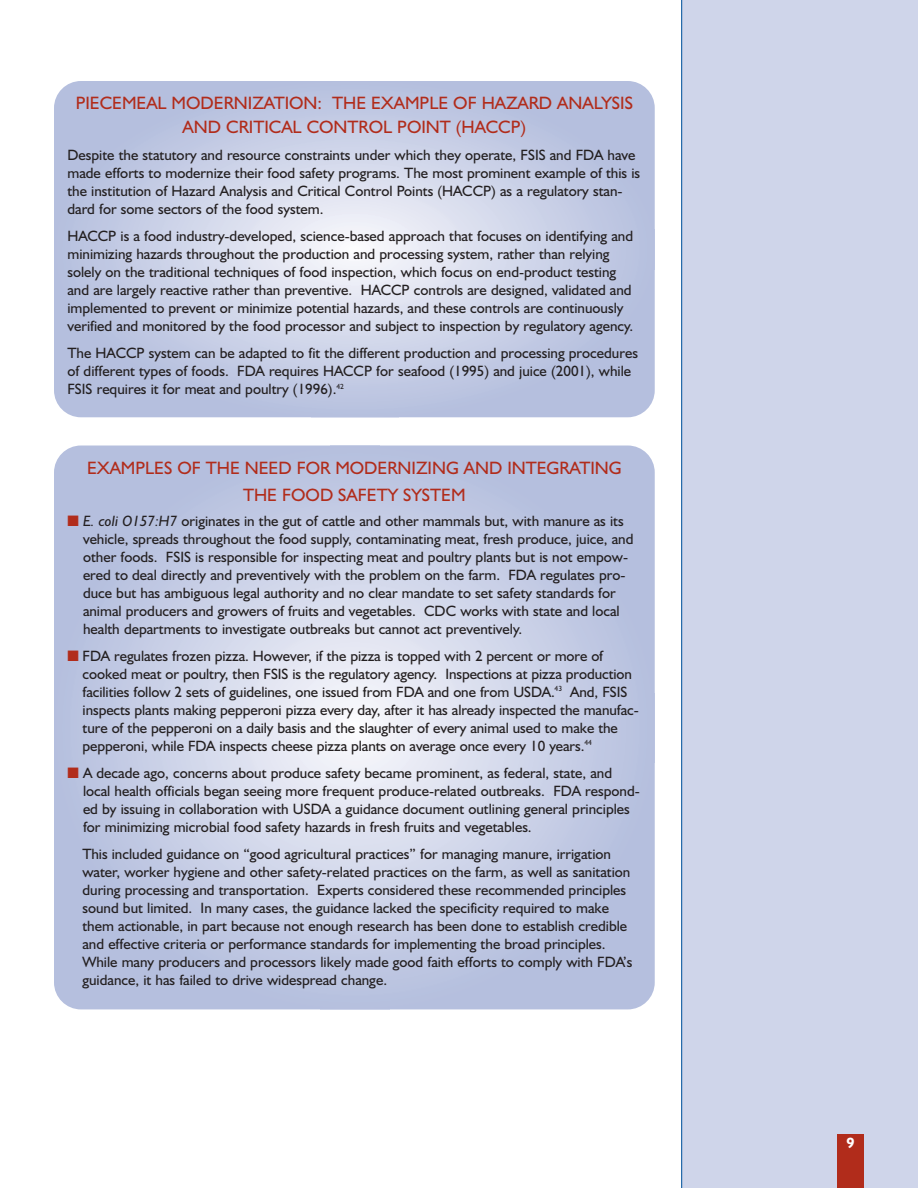
<style>
.page{position:relative;width:918px;height:1188px;background:#fff}
.page>*{position:absolute;margin:0;border:0;box-sizing:border-box;transform-origin:0 0}
.t1{font:18px/24px "Humanist 521 BT";color:#b12c1b;text-align:center}
.t2{font:15px/18px "Humanist 521 BT";color:#231f20}
.t3{font:700 15px "Humanist 521 BT";color:#fff}
.s1{color:#b12c1b}
.s2{font-style:italic}
</style>
<div class="page">
<div style="left:682px;top:0;width:236px;height:1188px;background:#cfd5ea"></div>
<div style="left:837px;top:1134px;width:27px;height:54px;background:#b12c1b"></div>
<hr style="left:681px;top:0;width:1px;height:1188px;background:#00529b">
<svg style="left:54px;top:81px;width:601px;height:336px;background:#c6cde5"></svg>
<svg style="left:54px;top:446px;width:601px;height:563px;background:#c6cde5"></svg>
<p class="t1" style="left:76px;top:93px;width:559px">PIECEMEAL MODERNIZATION: THE EXAMPLE OF HAZARD ANALYSIS<br>AND CRITICAL CONTROL POINT (HACCP)</p>
<p class="t2" style="left:67px;top:148px;width:574px">Despite the statutory and resource constraints under which they operate, FSIS and FDA have made efforts to modernize their food safety programs. The most prominent example of this is the institution of Hazard Analysis and Critical Control Points (HACCP) as a regulatory stan&shy;dard for some sectors of the food system.</p>
<p class="t2" style="left:67px;top:229px;width:567px">HACCP is a food industry-developed, science-based approach that focuses on identifying and minimizing hazards throughout the production and processing system, rather than relying solely on the traditional techniques of food inspection, which focus on end-product testing and are largely reactive rather than preventive. HACCP controls are designed, validated and implemented to prevent or minimize potential hazards, and these controls are continuously verified and monitored by the food processor and subject to inspection by regulatory agency.</p>
<p class="t2" style="left:67px;top:346px;width:572px">The HACCP system can be adapted to fit the different production and processing procedures of different types of foods. FDA requires HACCP for seafood (1995) and juice (2001), while<br>FSIS requires it for meat and poultry (1996).<sup>42</sup></p>
<p class="t1" style="left:87px;top:456px;width:536px;line-height:27px">EXAMPLES OF THE NEED FOR MODERNIZING AND INTEGRATING<br>THE FOOD SAFETY SYSTEM</p>
<p class="t2" style="left:83px;top:513px;width:552px;text-indent:-16px"><span class="s1">■</span> <span class="s2">E. coli O157:H7</span> originates in the gut of cattle and other mammals but, with manure as its vehicle, spreads throughout the food supply, contaminating meat, fresh produce, juice, and other foods. FSIS is responsible for inspecting meat and poultry plants but is not empow&shy;ered to deal directly and preventively with the problem on the farm. FDA regulates pro&shy;duce but has ambiguous legal authority and no clear mandate to set safety standards for animal producers and growers of fruits and vegetables. CDC works with state and local health departments to investigate outbreaks but cannot act preventively.</p>
<p class="t2" style="left:83px;top:648px;width:558px;text-indent:-15px"><span class="s1">■</span> FDA regulates frozen pizza. However, if the pizza is topped with 2 percent or more of cooked meat or poultry, then FSIS is the regulatory agency. Inspections at pizza production facilities follow 2 sets of guidelines, one issued from FDA and one from USDA.<sup>43</sup> And, FSIS inspects plants making pepperoni pizza every day, after it has already inspected the manufac&shy;ture of the pepperoni on a daily basis and the slaughter of every animal used to make the pepperoni, while FDA inspects cheese pizza plants on average once every 10 years.<sup>44</sup></p>
<p class="t2" style="left:83px;top:765px;width:558px;text-indent:-16px"><span class="s1">■</span> A decade ago, concerns about produce safety became prominent, as federal, state, and local health officials began seeing more frequent produce-related outbreaks. FDA respond&shy;ed by issuing in collaboration with USDA a guidance document outlining general principles for minimizing microbial food safety hazards in fresh fruits and vegetables.</p>
<p class="t2" style="left:82px;top:846px;width:551px">This included guidance on “good agricultural practices” for managing manure, irrigation water, worker hygiene and other safety-related practices on the farm, as well as sanitation during processing and transportation. Experts considered these recommended principles sound but limited. In many cases, the guidance lacked the specificity required to make them actionable, in part because not enough research has been done to establish credible and effective criteria or performance standards for implementing the broad principles.<br>While many producers and processors likely made good faith efforts to comply with FDA’s guidance, it has failed to drive widespread change.</p>
<p class="t3" style="left:846px;top:1137px;width:10px">9</p>
</div>
